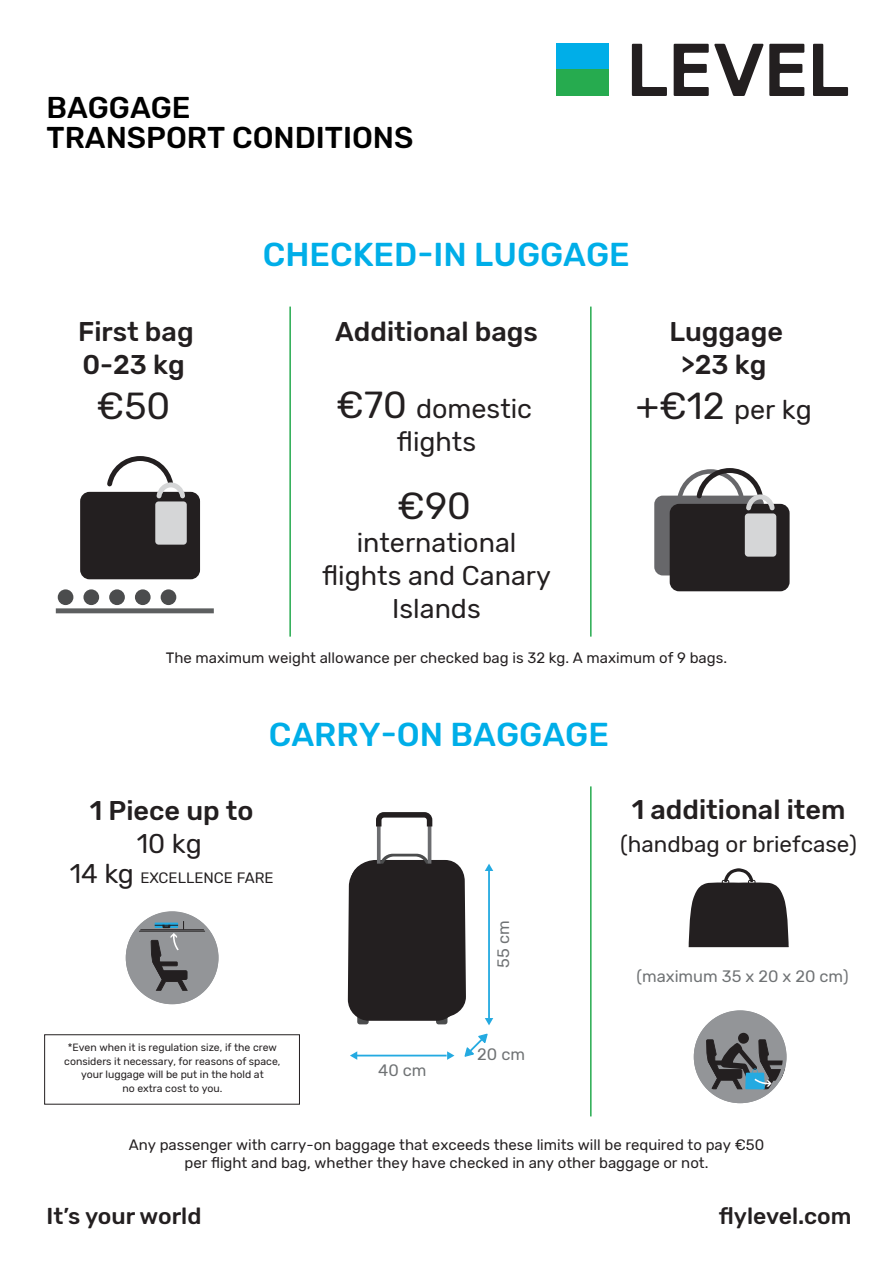
<style>
.page{position:relative;width:893px;height:1263px;background:#fff}
.page>*{position:absolute;margin:0;border:0;box-sizing:border-box;transform-origin:0 0}
.t1{font:37.5px "Rubik";color:#231f20}
.t2{font:500 33px "Rubik";color:#00aee8}
.t3{font:500 30px/30px "Rubik";color:#000}
.t4{font:27px/33px "Rubik";color:#231f20;text-align:center}
.t5{font:500 27px/33px "Rubik";color:#231f20}
.t6{font:500 22.95px "Rubik";color:#231f20}
.t7{font:22.5px "Rubik";color:#231f20}
.t8{font:16.5px "Rubik";color:#6f7274}
.t9{font:15px/18px "Rubik";color:#231f20;text-align:center}
.t10{font:10.5px/13.5px "Rubik";color:#231f20;text-align:center}
.s1{font-size:37.5px}
.s2{font-size:27px}
</style>
<div class="page">
<hr style="left:590px;top:786px;width:2px;height:330px;background:#26ab4f">
<div style="left:80px;top:492px;width:120px;height:87px;background:#231f20;border-radius:9px"></div>
<svg style="left:104px;top:456px;width:84px;height:43px"></svg>
<div style="left:155px;top:501px;width:32px;height:44px;background:#d5d6d7;border-radius:3px"></div>
<div style="left:58px;top:589px;width:15px;height:16px;background:#4b4c4d;border-radius:50%"></div>
<div style="left:83px;top:589px;width:16px;height:16px;background:#4b4c4d;border-radius:50%"></div>
<div style="left:109px;top:589px;width:16px;height:16px;background:#4b4c4d;border-radius:50%"></div>
<div style="left:135px;top:589px;width:16px;height:16px;background:#4b4c4d;border-radius:50%"></div>
<div style="left:161px;top:589px;width:15px;height:16px;background:#4b4c4d;border-radius:50%"></div>
<div style="left:56px;top:608px;width:158px;height:5px;background:#5d5f60"></div>
<hr style="left:289px;top:307px;width:2px;height:330px;background:#26ab4f">
<hr style="left:590px;top:307px;width:2px;height:330px;background:#26ab4f">
<div style="left:654px;top:496px;width:110px;height:79px;background:#67676a;border-radius:9px"></div>
<div style="left:44px;top:1034px;width:256px;height:70px;border:1px solid #231f20"></div>
<svg style="left:689px;top:868px;width:100px;height:79px"></svg>
<svg style="left:694px;top:1010px;width:92px;height:93px"></svg>
<hr style="left:356px;top:1055px;width:91px;height:1px;background:#24aae1">
<svg style="left:350px;top:1051px;width:7px;height:9px"></svg>
<svg style="left:447px;top:1051px;width:7px;height:9px"></svg>
<hr style="left:488px;top:871px;width:2px;height:147px;background:#24aae1">
<svg style="left:485px;top:864px;width:8px;height:7px"></svg>
<svg style="left:485px;top:1018px;width:8px;height:7px"></svg>
<div style="left:357px;top:999px;width:12px;height:25px;background:#4b4c4d;border-radius:3px"></div>
<div style="left:436px;top:999px;width:11px;height:25px;background:#4b4c4d;border-radius:3px"></div>
<hr style="left:428px;top:820px;width:3px;height:82px;background:#6c6d70">
<svg style="left:377px;top:832px;width:4px;height:22px"></svg>
<svg style="left:376px;top:812px;width:57px;height:20px"></svg>
<svg style="left:348px;top:854px;width:118px;height:167px;background:#302d2e"></svg>
<svg style="left:464px;top:1033px;width:24px;height:24px"></svg>
<svg style="left:126px;top:911px;width:92px;height:93px"></svg>
<div style="left:556px;top:44px;width:52px;height:26px;background:#00aee8"></div>
<div style="left:556px;top:70px;width:52px;height:26px;background:#26ab4f"></div>
<svg style="left:674px;top:44px;width:130px;height:52px"></svg>
<svg style="left:632px;top:44px;width:35px;height:52px"></svg>
<svg style="left:813px;top:44px;width:35px;height:52px"></svg>
<div style="left:670px;top:504px;width:120px;height:87px;background:#231f20;border-radius:9px"></div>
<svg style="left:674px;top:468px;width:104px;height:46px"></svg>
<div style="left:745px;top:513px;width:31px;height:44px;background:#d5d6d7;border-radius:3px"></div>
<h3 class="t3" style="left:46px;top:93px;width:368px">BAGGAGE<br>TRANSPORT CONDITIONS</h3>
<h3 class="t5" style="left:78px;top:316px;width:117px">First bag<br>0-23 kg</h3>
<h1 class="t1" style="left:97px;top:385px;width:75px">€50</h1>
<h2 class="t2" style="left:263px;top:235px;width:368px">CHECKED-IN LUGGAGE</h2>
<h3 class="t5" style="left:335px;top:316px;width:204px">Additional bags</h3>
<h3 class="t4" style="left:336px;top:393px;width:197px"><span class="s1">€70</span> domestic flights</h3>
<h1 class="t1" style="left:397px;top:484px;width:75px">€90</h1>
<h3 class="t4" style="left:322px;top:526px;width:230px">international flights and Canary<br>Islands</h3>
<h3 class="t5" style="left:669px;top:316px;width:115px;text-align:center">Luggage &gt;23 kg</h3>
<h3 class="t4" style="left:636px;top:394px;width:178px"><span class="s1">+€12</span> per kg</h3>
<p class="t9" style="left:166px;top:649px;width:563px">The maximum weight allowance per checked bag is 32 kg. A maximum of 9 bags.</p>
<h2 class="t2" style="left:269px;top:716px;width:342px">CARRY-ON BAGGAGE</h2>
<h3 class="t5" style="left:90px;top:795px;width:165px">1 Piece up to</h3>
<h3 class="t4" style="left:137px;top:828px;width:67px">10 kg</h3>
<p class="t9" style="left:70px;top:869px;width:205px"><span class="s2">14 kg</span> EXCELLENCE FARE</p>
<p class="t8" style="left:494px;top:967px;width:49px;rotate:-90deg">55 cm</p>
<h3 class="t5" style="left:632px;top:793px;width:215px">1 additional item</h3>
<h3 class="t7" style="left:620px;top:831px;width:238px">(handbag or briefcase)</h3>
<p class="t8" style="left:637px;top:966px;width:214px">(maximum 35 x 20 x 20 cm)</p>
<p class="t10" style="left:64px;top:1041px;width:218px">*Even when it is regulation size, if the crew considers it necessary, for reasons of space, your luggage will be put in the hold at<br>no extra cost to you.</p>
<p class="t8" style="left:378px;top:1061px;width:50px">40 cm</p>
<p class="t8" style="left:477px;top:1044px;width:49px">20 cm</p>
<p class="t9" style="left:129px;top:1136px;width:637px">Any passenger with carry-on baggage that exceeds these limits will be required to pay €50 per flight and bag, whether they have checked in any other baggage or not.</p>
<h3 class="t6" style="left:47px;top:1202px;width:156px">It’s your world</h3>
<h3 class="t6" style="left:719px;top:1202px;width:134px">flylevel.com</h3>
</div>
